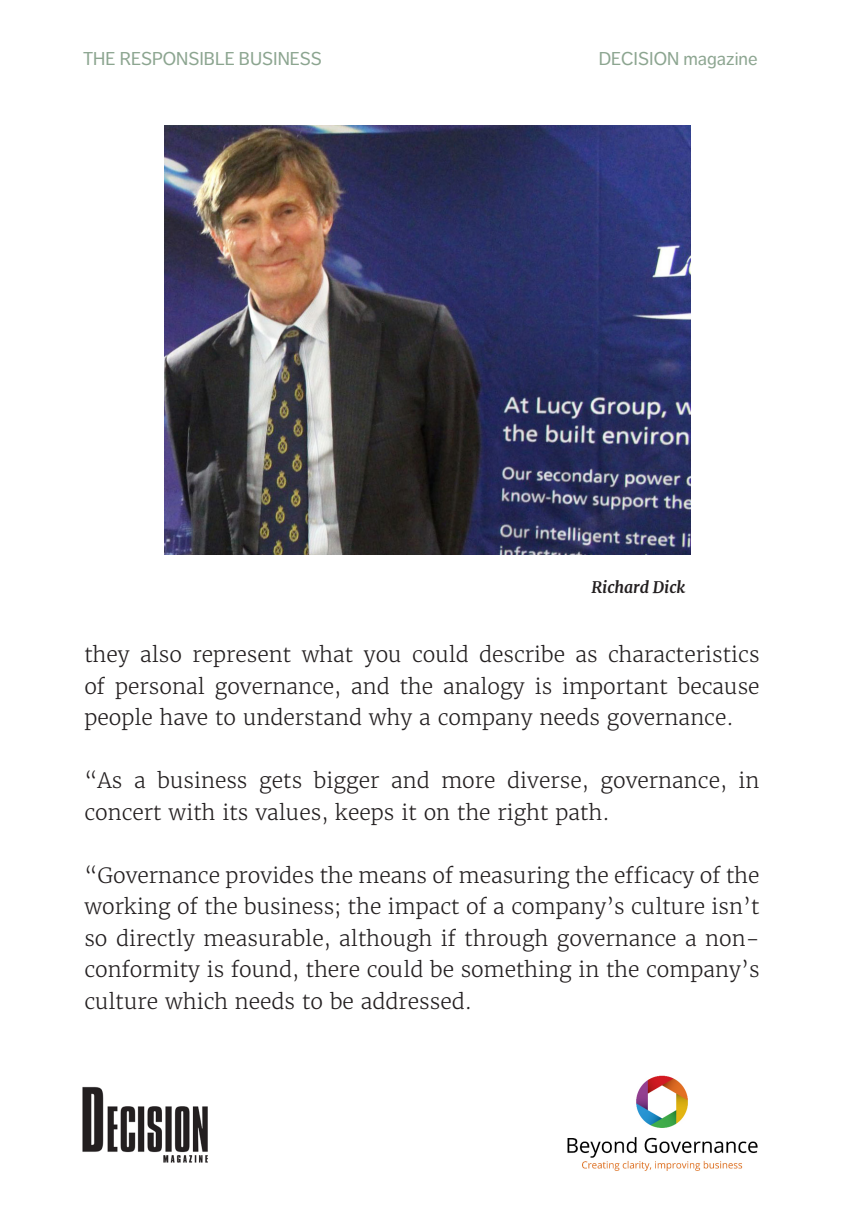
<style>
.page{position:relative;width:844px;height:1216px;background:#fff}
.page>*{position:absolute;margin:0;border:0;box-sizing:border-box;transform-origin:0 0}
.t1{font:300 21px/31.5px "Merriweather";color:#231f20;text-align:justify}
.t2{font:18.38px "Dagny Pro";color:#8ca590}
.Photo_credits_right{font:italic 700 15.75px "Merriweather";color:#231f20}
</style>
<div class="page">
<img style="left:83px;top:1086px;width:125px;height:77px">
<img style="left:567px;top:1075px;width:191px;height:96px">
<img style="left:164px;top:126px;width:526px;height:428px">
<p class="t2" style="left:83px;top:48px;width:240px">THE RESPONSIBLE BUSINESS</p>
<p class="t2" style="left:598px;top:48px;width:160px">DECISION magazine</p>
<p class="Photo_credits_right" style="left:591px;top:577px;width:95px">Richard Dick</p>
<p class="t1" style="left:84px;top:639px;width:676px">they also represent what you could describe as characteristics of personal governance, and the analogy is important because people have to understand why a company needs governance.</p>
<p class="t1" style="left:84px;top:765px;width:676px">“As a business gets bigger and more diverse, governance, in concert with its values, keeps it on the right path.</p>
<p class="t1" style="left:84px;top:859px;width:676px">“Governance provides the means of measuring the efficacy of the working of the business; the impact of a company’s culture isn’t so directly measurable, although if through governance a non&shy;conformity is found, there could be something in the company’s culture which needs to be addressed.</p>
</div>
